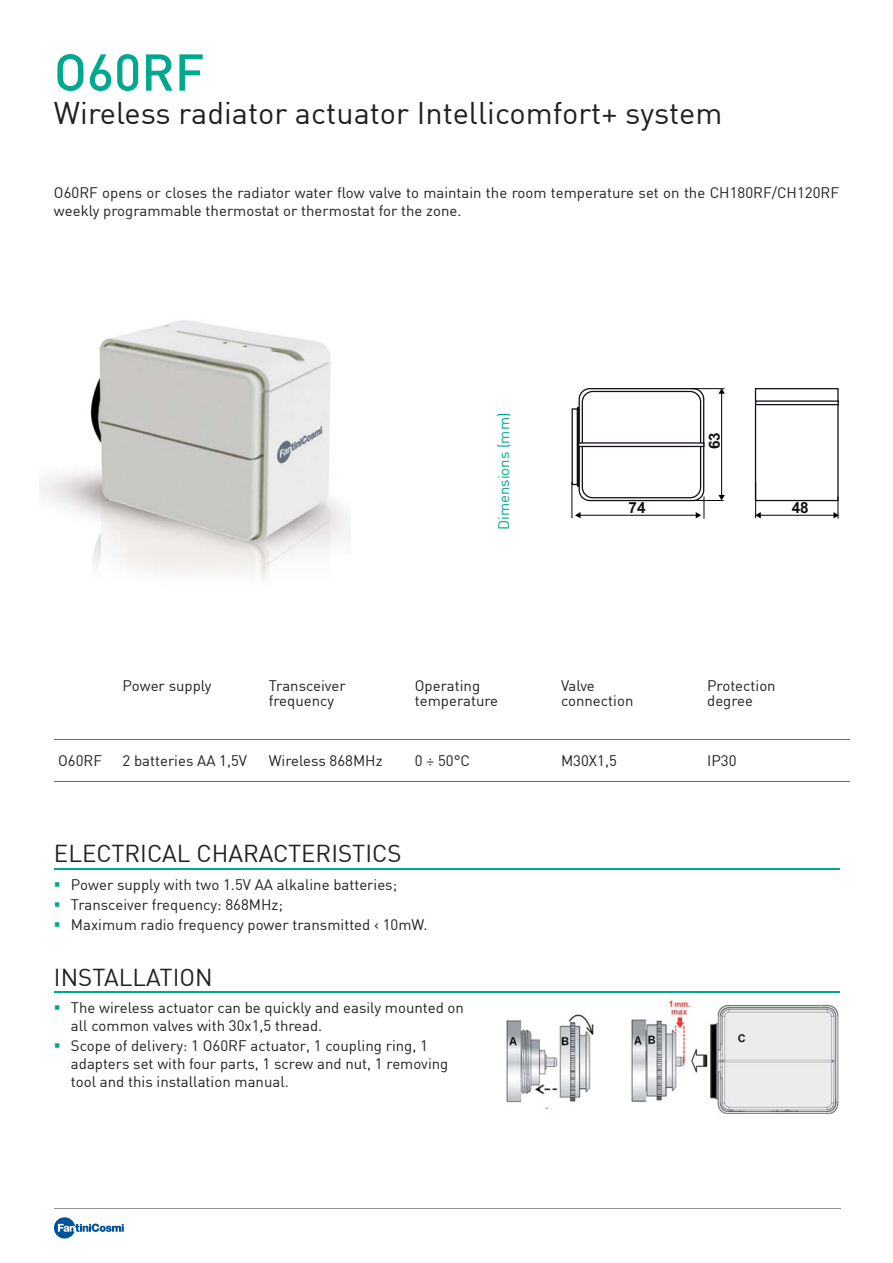
<style>
.page{position:relative;width:893px;height:1263px;background:#fff}
.page>*{position:absolute;margin:0;border:0;box-sizing:border-box;transform-origin:0 0}
.t1{font:500 51px "DIN";color:#00a88e}
.t2{font:30.75px "DIN";color:#231f20}
.t3{font:24px "DIN";color:#231f20}
.t4{font:700 15.3px "Arial";color:#120d14}
.t5{font:15px/18px "DIN";color:#231f20}
.t6{font:15px "DIN";color:#00a88e}
.s1{color:#00a88e}
</style>
<div class="page">
<hr style="left:54px;top:1209px;width:786px;height:1px;background:#939598">
<svg style="left:54px;top:1217px;width:70px;height:22px"></svg>
<svg style="left:54px;top:781px;width:795px;height:1px"></svg>
<hr style="left:54px;top:739px;width:795px;height:1px;background:#6d6e70">
<hr style="left:54px;top:782px;width:795px;height:1px;background:#6d6e70">
<hr style="left:54px;top:868px;width:785px;height:2px;background:#00a88e">
<hr style="left:54px;top:992px;width:785px;height:1px;background:#00a88e">
<img style="left:40px;top:320px;width:310px;height:260px">
<div style="left:578px;top:388px;width:126px;height:113px;border:1px solid #120d15;border-radius:11px"></div>
<div style="left:577px;top:407px;width:2px;height:80px;border:1px solid #120d15"></div>
<div style="left:571px;top:408px;width:7px;height:77px;border:1px solid #120d15"></div>
<div style="left:755px;top:388px;width:83px;height:113px;border:1px solid #120d15"></div>
<div style="left:582px;top:391px;width:119px;height:107px;border:1px solid #120d15;border-radius:11px"></div>
<hr style="left:579px;top:443px;width:125px;height:3px;background:#fff">
<div style="left:578px;top:442px;width:126px;height:5px;border:1px solid #120d15"></div>
<hr style="left:756px;top:401px;width:82px;height:4px;background:#fff">
<div style="left:755px;top:400px;width:84px;height:5px;border:1px solid #120d15"></div>
<hr style="left:572px;top:482px;width:1px;height:36px;background:#000">
<hr style="left:691px;top:388px;width:33px;height:1px;background:#000">
<hr style="left:691px;top:500px;width:32px;height:1px;background:#000">
<hr style="left:580px;top:515px;width:117px;height:1px;background:#000">
<svg style="left:575px;top:512px;width:5px;height:6px"></svg>
<svg style="left:696px;top:497px;width:9px;height:22px"></svg>
<hr style="left:721px;top:393px;width:1px;height:103px;background:#000">
<svg style="left:718px;top:495px;width:7px;height:5px"></svg>
<svg style="left:718px;top:388px;width:7px;height:6px"></svg>
<hr style="left:755px;top:482px;width:1px;height:36px;background:#000">
<hr style="left:760px;top:515px;width:74px;height:1px;background:#000">
<svg style="left:755px;top:512px;width:6px;height:6px"></svg>
<svg style="left:833px;top:497px;width:6px;height:22px"></svg>
<img style="left:631px;top:998px;width:208px;height:116px">
<img style="left:506px;top:1014px;width:88px;height:94px">
<h1 class="t1" style="left:54px;top:54px;width:152px">O60RF</h1>
<h2 class="t2" style="left:54px;top:93px;width:670px">Wireless radiator actuator Intellicomfort+ system</h2>
<p class="t5" style="left:54px;top:183px;width:786px">O60RF opens or closes the radiator water flow valve to maintain the room temperature set on the CH180RF/CH120RF weekly programmable thermostat or thermostat for the zone.</p>
<p class="t6" style="left:494px;top:530px;width:119px;rotate:-90deg">Dimensions (mm)</p>
<p class="t4" style="left:628px;top:499px;width:19px">74</p>
<p class="t4" style="left:705px;top:449px;width:19px;rotate:-90deg">63</p>
<p class="t4" style="left:792px;top:499px;width:19px">48</p>
<p class="t5" style="left:123px;top:676px;width:91px">Power supply</p>
<p class="t5" style="left:269px;top:677px;width:79px;line-height:15px">Transceiver frequency</p>
<p class="t5" style="left:415px;top:677px;width:85px;line-height:15px">Operating temperature</p>
<p class="t5" style="left:561px;top:677px;width:74px;line-height:15px">Valve connection</p>
<p class="t5" style="left:707px;top:677px;width:70px;line-height:15px">Protection degree</p>
<p class="t5" style="left:58px;top:751px;width:45px">O60RF</p>
<p class="t5" style="left:123px;top:751px;width:126px">2 batteries AA 1,5V</p>
<p class="t5" style="left:269px;top:751px;width:115px">Wireless 868MHz</p>
<p class="t5" style="left:415px;top:751px;width:57px">0 ÷ 50°C</p>
<p class="t5" style="left:561px;top:751px;width:57px">M30X1,5</p>
<p class="t5" style="left:707px;top:751px;width:31px">IP30</p>
<h3 class="t3" style="left:54px;top:838px;width:349px">ELECTRICAL CHARACTERISTICS</h3>
<p class="t5" style="left:54px;top:875px;width:345px"><span class="s1">▪</span> Power supply with two 1.5V AA alkaline batteries;</p>
<p class="t5" style="left:54px;top:895px;width:230px"><span class="s1">▪</span> Transceiver frequency: 868MHz;</p>
<p class="t5" style="left:54px;top:915px;width:375px"><span class="s1">▪</span> Maximum radio frequency power transmitted &lt; 10mW.</p>
<h3 class="t3" style="left:54px;top:962px;width:160px">INSTALLATION</h3>
<p class="t5" style="left:71px;top:999px;width:394px;text-indent:-17px"><span class="s1">▪</span> The wireless actuator can be quickly and easily mounted on all common valves with 30x1,5 thread.</p>
<p class="t5" style="left:71px;top:1037px;width:379px;text-indent:-17px"><span class="s1">▪</span> Scope of delivery: 1 O60RF actuator, 1 coupling ring, 1 adapters set with four parts, 1 screw and nut, 1 removing tool and this installation manual.</p>
</div>
